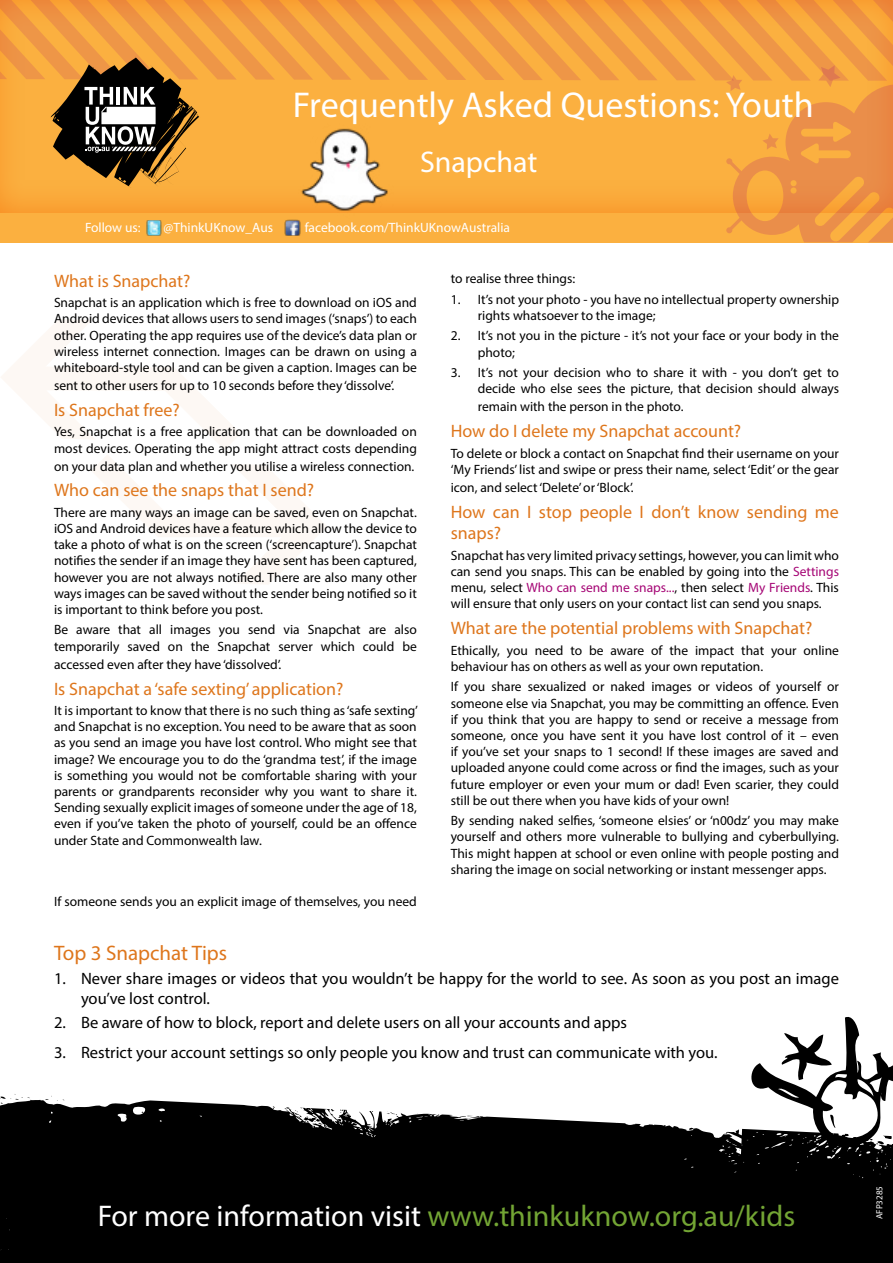
<style>
.page{position:relative;width:893px;height:1263px;background:#fff}
.page>*{position:absolute;margin:0;border:0;box-sizing:border-box;transform-origin:0 0}
.t1{font:36px "Myriad Pro";color:#fff}
.t2{font:30px "Myriad Pro";color:#73a534}
.t3{font:30px "Myriad Pro";color:#fff}
.t4{font:21px "Myriad Pro";color:#de761c}
.t5{font:18px/21.6px "Myriad Pro";color:#de761c}
.t6{font:18px "Minion Pro";color:#000}
.t7{font:16.5px/19.8px "Myriad Pro";color:#000}
.t8{font:13.5px/16.2px "Myriad Pro";color:#000;text-align:justify}
.t9{font:13.5px "Myriad Pro";color:#fff}
.t10{font:9px "Myriad Pro";color:#fff}
.s1{color:#a50575}
.s2{color:#fff}
</style>
<div class="page">
<div style="left:0;top:0;width:893px;height:219px;background:#fbb040"></div>
<svg style="left:1px;top:319px;width:325px;height:265px"></svg>
<div style="left:0;top:213px;width:893px;height:29px;background:#fbb040"></div>
<svg style="left:0;top:1094px;width:893px;height:169px;background:#1f1f1f"></svg>
<svg style="left:0;top:0;width:893px;height:81px"></svg>
<svg style="left:726px;top:65px;width:167px;height:177px"></svg>
<svg style="left:50px;top:55px;width:150px;height:132px"></svg>
<img style="left:285px;top:220px;width:15px;height:16px">
<img style="left:146px;top:221px;width:16px;height:15px">
<svg style="left:747px;top:1017px;width:146px;height:243px"></svg>
<img style="left:287px;top:128px;width:112px;height:94px">
<h1 class="t1" style="left:293px;top:83px;width:522px">Frequently Asked Questions: Youth</h1>
<h2 class="t3" style="left:420px;top:144px;width:119px">Snapchat</h2>
<p class="t9" style="left:85px;top:219px;width:57px">Follow us:</p>
<p class="t9" style="left:164px;top:219px;width:111px">@ThinkUKnow_Aus</p>
<p class="t9" style="left:305px;top:219px;width:207px">facebook.com/ThinkUKnowAustralia</p>
<h3 class="t5" style="left:54px;top:270px;width:138px">What is Snapchat?</h3>
<p class="t8" style="left:54px;top:294px;width:364px">Snapchat is an application which is free to download on iOS and Android devices that allows users to send images (‘snaps’) to each other. Operating the app requires use of the device’s data plan or wireless internet connection. Images can be drawn on using a whiteboard-style tool and can be given a caption. Images can be</p>
<p class="t8" style="left:54px;top:377px;width:342px">sent to other users for up to 10 seconds before they ‘dissolve’.</p>
<h3 class="t5" style="left:54px;top:399px;width:127px">Is Snapchat free?</h3>
<p class="t8" style="left:54px;top:423px;width:364px">Yes, Snapchat is a free application that can be downloaded on most devices. Operating the app might attract costs depending</p>
<p class="t8" style="left:54px;top:458px;width:362px">on your data plan and whether you utilise a wireless connection.</p>
<h3 class="t5" style="left:54px;top:479px;width:262px">Who can see the snaps that I send?</h3>
<p class="t8" style="left:54px;top:504px;width:364px">There are many ways an image can be saved, even on Snapchat. iOS and Android devices have a feature which allow the device to take a photo of what is on the screen (‘screencapture’). Snapchat notifies the sender if an image they have sent has been captured, however you are not always notified. There are also many other ways images can be saved without the sender being notified so it is important to think before you post.</p>
<p class="t8" style="left:54px;top:622px;width:364px">Be aware that all images you send via Snapchat are also temporarily saved on the Snapchat server which could be</p>
<p class="t8" style="left:54px;top:656px;width:229px">accessed even after they have ‘dissolved’.</p>
<h3 class="t5" style="left:54px;top:677px;width:291px">Is Snapchat a ‘safe sexting’ application?</h3>
<p class="t8" style="left:54px;top:702px;width:365px">It is important to know that there is no such thing as ‘safe sexting’ and Snapchat is no exception. You need to be aware that as soon as you send an image you have lost control. Who might see that image? We encourage you to do the ‘grandma test’, if the image is something you would not be comfortable sharing with your parents or grandparents reconsider why you want to share it.<br>Sending sexually explicit images of someone under the age of 18, even if you’ve taken the photo of yourself, could be an offence under State and Commonwealth law.</p>
<p class="t8" style="left:54px;top:893px;width:364px">If someone sends you an explicit image of themselves, you need</p>
<p class="t8" style="left:451px;top:270px;width:126px">to realise three things:</p>
<p class="t8" style="left:478px;top:291px;width:363px;text-indent:-27px">1. It’s not your photo - you have no intellectual property ownership rights whatsoever to the image;</p>
<p class="t8" style="left:478px;top:328px;width:363px;text-indent:-27px">2. It’s not you in the picture - it’s not your face or your body in the photo;</p>
<p class="t8" style="left:451px;top:364px;width:390px;text-align:right">3. It’s not your decision who to share it with - you don’t get to decide who else sees the picture, that decision should always</p>
<p class="t8" style="left:478px;top:398px;width:207px">remain with the person in the photo.</p>
<h3 class="t5" style="left:451px;top:420px;width:292px">How do I delete my Snapchat account?</h3>
<p class="t8" style="left:451px;top:445px;width:390px">To delete or block a contact on Snapchat find their username on your ‘My Friends’ list and swipe or press their name, select ‘Edit’ or the gear</p>
<p class="t8" style="left:451px;top:479px;width:185px">icon, and select ‘Delete’ or ‘Block’.</p>
<h3 class="t5" style="left:451px;top:501px;width:390px">How can I stop people I don’t know sending me snaps?</h3>
<p class="t8" style="left:451px;top:547px;width:390px">Snapchat has very limited privacy settings, however, you can limit who can send you snaps. This can be enabled by going into the <span class="s1">Settings </span>menu, select <span class="s1">Who can send me snaps...</span>, then select <span class="s1">My Friends</span>. This will ensure that only users on your contact list can send you snaps.</p>
<h3 class="t5" style="left:451px;top:617px;width:363px">What are the potential problems with Snapchat?</h3>
<p class="t8" style="left:451px;top:642px;width:390px">Ethically, you need to be aware of the impact that your online behaviour has on others as well as your own reputation.</p>
<p class="t8" style="left:451px;top:678px;width:390px">If you share sexualized or naked images or videos of yourself or someone else via Snapchat, you may be committing an offence. Even if you think that you are happy to send or receive a message from someone, once you have sent it you have lost control of it – even if you’ve set your snaps to 1 second! If these images are saved and uploaded anyone could come across or find the images, such as your future employer or even your mum or dad! Even scarier, they could still be out there when you have kids of your own!</p>
<p class="t8" style="left:451px;top:812px;width:390px">By sending naked selfies, ‘someone elsies’ or ‘n00dz’ you may make yourself and others more vulnerable to bullying and cyberbullying.<br>This might happen at school or even online with people posting and sharing the image on social networking or instant messenger apps.</p>
<h3 class="t4" style="left:54px;top:940px;width:175px">Top 3 Snapchat Tips</h3>
<p class="t7" style="left:81px;top:968px;width:759px;text-indent:-27px">1. Never share images or videos that you wouldn’t be happy for the world to see. As soon as you post an image you’ve lost control.</p>
<p class="t7" style="left:54px;top:1012px;width:575px">2. Be aware of how to block, report and delete users on all your accounts and apps</p>
<p class="t7" style="left:54px;top:1042px;width:665px">3. Restrict your account settings so only people you know and trust can communicate with you.</p>
<h3 class="t6" style="left:30px;top:1094px;width:13px">T</h3>
<h2 class="t2" style="left:98px;top:1197px;width:699px"><span class="s2">For more information visit</span> www.thinkuknow.org.au/kids</h2>
<p class="t10" style="left:874px;top:1219px;width:35px;rotate:-90deg">AFP3285</p>
</div>
